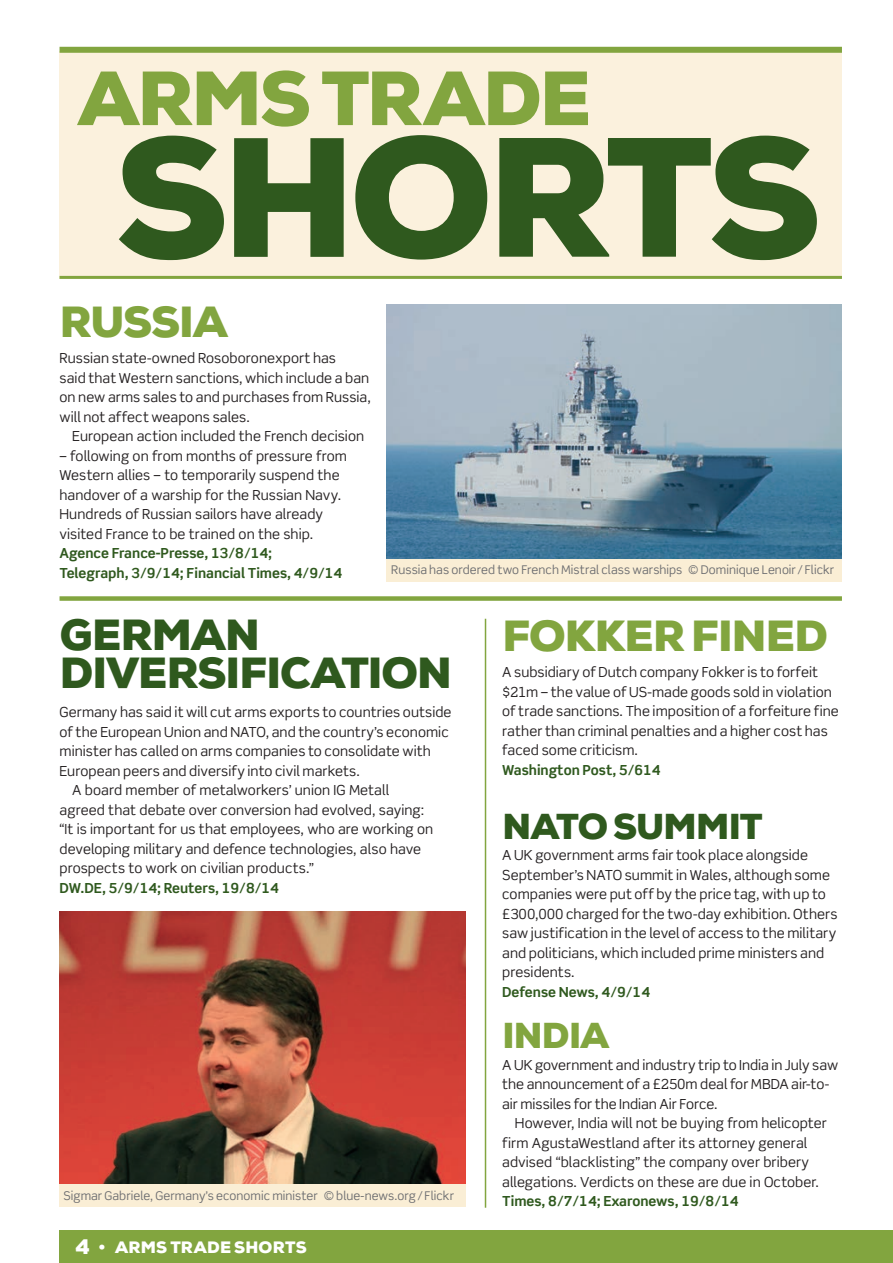
<style>
.page{position:relative;width:893px;height:1263px;background:#fff}
.page>*{position:absolute;margin:0;border:0;box-sizing:border-box;transform-origin:0 0}
.t1{font:900 169.5px "Nexa";letter-spacing:-.035em;color:#2f591e}
.t2{font:900 76.5px "Nexa";letter-spacing:-.03em;color:#82a53f}
.t3{font:900 43.5px/37.5px "Nexa";letter-spacing:-.02em;color:#2f591e}
.t4{font:900 43.5px "Nexa";letter-spacing:-.02em;color:#82a53f}
.t5{font:900 36px "Nexa";letter-spacing:-.025em;color:#2f591e}
.t6{font:900 36px "Nexa";color:#82a53f}
.t7{font:900 16.5px "Nexa";letter-spacing:.015em;color:#fff}
.t8{font:13.8px/19.5px "Scene Std";letter-spacing:.005em;color:#231f20}
.t9{font:700 13.8px/19.5px "Scene Std";color:#2f591e}
.t10{font:12px "Scene Std";letter-spacing:.005em;color:#6c6d70}
.s1{font-size:21px}
.s2{font-weight:700;font-size:21px}
</style>
<div class="page">
<div style="left:60px;top:1231px;width:833px;height:32px;background:#82a53f"></div>
<div style="left:60px;top:51px;width:782px;height:227px;background:#fbf1dd"></div>
<div style="left:60px;top:47px;width:782px;height:6px;background:#82a53f"></div>
<hr style="left:60px;top:276px;width:782px;height:3px;background:#82a53f">
<img style="left:387px;top:305px;width:455px;height:254px">
<img style="left:59px;top:912px;width:407px;height:272px">
<div style="left:60px;top:596px;width:782px;height:5px;background:#82a53f"></div>
<hr style="left:485px;top:619px;width:1px;height:589px;background:#82a53f">
<div style="left:387px;top:559px;width:455px;height:22px;background:#faeed5"></div>
<div style="left:59px;top:1184px;width:407px;height:23px;background:#faeed5"></div>
<h2 class="t2" style="left:78px;top:49px;width:456px">ARMS TRADE</h2>
<h1 class="t1" style="left:115px;top:89px;width:707px">SHORTS</h1>
<h3 class="t4" style="left:60px;top:294px;width:163px">RUSSIA</h3>
<p class="t8" style="left:60px;top:348px;width:313px">Russian state-owned Rosoboronexport has<br>said that Western sanctions, which include a ban on new arms sales to and purchases from Russia, will not affect weapons sales.</p>
<p class="t8" style="left:72px;top:426px;width:293px">European action included the French decision</p>
<p class="t8" style="left:60px;top:446px;width:289px">– following on from months of pressure from Western allies – to temporarily suspend the handover of a warship for the Russian Navy.<br>Hundreds of Russian sailors have already visited France to be trained on the ship.</p>
<p class="t9" style="left:60px;top:543px;width:284px">Agence France-Presse, 13/8/14;<br>Telegraph, 3/9/14; Financial Times, 4/9/14</p>
<p class="t10" style="left:391px;top:562px;width:445px">Russia has ordered two French Mistral class warships © Dominique Lenoir/Flickr</p>
<h3 class="t3" style="left:60px;top:617px;width:251px">GERMAN<br>DIVERSIFICAT</h3>
<h3 class="t3" style="left:368px;top:654px;width:86px">ION</h3>
<p class="t8" style="left:60px;top:702px;width:394px">Germany has said it will cut arms exports to countries outside</p>
<p class="t8" style="left:60px;top:722px;width:391px">of the European Union and NATO, and the country’s economic</p>
<p class="t8" style="left:60px;top:741px;width:373px">minister has called on arms companies to consolidate with</p>
<p class="t8" style="left:60px;top:761px;width:302px">European peers and diversify into civil markets.</p>
<p class="t8" style="left:72px;top:780px;width:318px">A board member of metalworkers’ union IG Metall</p>
<p class="t8" style="left:60px;top:800px;width:366px">agreed that debate over conversion had evolved, saying:</p>
<p class="t8" style="left:60px;top:819px;width:375px">“It is important for us that employees, who are working on</p>
<p class="t8" style="left:60px;top:839px;width:363px">developing military and defence technologies, also have</p>
<p class="t8" style="left:60px;top:858px;width:256px">prospects to work on civilian products.”</p>
<p class="t9" style="left:60px;top:878px;width:221px">DW.DE, 5/9/14; Reuters, 19/8/14</p>
<p class="t10" style="left:64px;top:1188px;width:392px">Sigmar Gabriele, Germany’s economic minister © blue-news.org/Flickr</p>
<p class="t7" style="left:75px;top:1236px;width:233px"><span class="s1">4</span> <span class="s2">•</span> ARMS TRADE SHORTS</p>
<h3 class="t4" style="left:502px;top:608px;width:327px">FOKKER FINED</h3>
<p class="t8" style="left:502px;top:662px;width:338px">A subsidiary of Dutch company Fokker is to forfeit $21m – the value of US-made goods sold in violation of trade sanctions. The imposition of a forfeiture fine rather than criminal penalties and a higher cost has faced some criticism.</p>
<p class="t9" style="left:502px;top:760px;width:160px">Washington Post, 5/614</p>
<h3 class="t5" style="left:502px;top:803px;width:254px">NATO SUMMIT</h3>
<p class="t8" style="left:502px;top:845px;width:337px">A UK government arms fair took place alongside September’s NATO summit in Wales, although some companies were put off by the price tag, with up to £300,000 charged for the two-day exhibition. Others saw justification in the level of access to the military and politicians, which included prime ministers and presidents.</p>
<p class="t9" style="left:502px;top:982px;width:149px">Defense News, 4/9/14</p>
<h3 class="t6" style="left:502px;top:1012px;width:103px">INDIA</h3>
<p class="t8" style="left:502px;top:1055px;width:338px">A UK government and industry trip to India in July saw the announcement of a £250m deal for MBDA air-to&shy;air missiles for the Indian Air Force.</p>
<p class="t8" style="left:502px;top:1113px;width:326px;text-indent:13px">However, India will not be buying from helicopter firm AgustaWestland after its attorney general advised “blacklisting” the company over bribery allegations. Verdicts on these are due in October.</p>
<p class="t9" style="left:502px;top:1191px;width:238px">Times, 8/7/14; Exaronews, 19/8/14</p>
</div>
